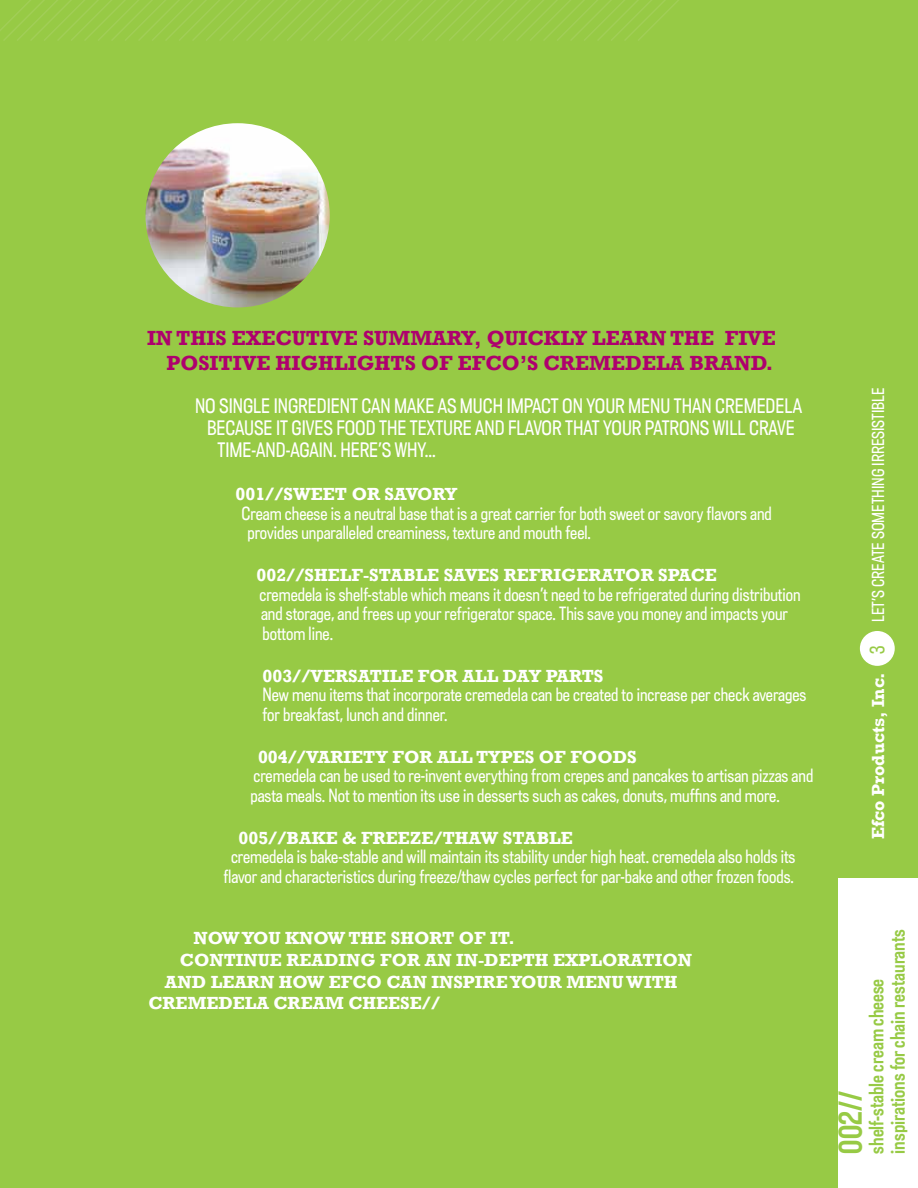
<style>
.page{position:relative;width:918px;height:1188px;background:#97ca45}
.page>*{position:absolute;margin:0;border:0;box-sizing:border-box;transform-origin:0 0}
.t1{font:500 28.5px "Vibration Cond";color:#97ca45}
.t2{font:700 21px/25.2px "Rockwell";color:#ae006e}
.t3{font:700 18px/21.6px "Rockwell";color:#fff}
.t4{font:300 18px "Vibration Cond";color:#fff}
.t5{font:500 18px/21.6px "Vibration Cond";color:#97ca45}
.t6{font:300 16.5px/19.8px "Vibration Cond";color:#fff}
.t7{font:300 15px "Vibration Cond";color:#fff}
.s1{font-family:"Vibration Cond";font-weight:300;color:#97ca45}
</style>
<div class="page">
<div style="left:838px;top:879px;width:80px;height:309px;background:#fff"></div>
<svg style="left:0;top:0;width:679px;height:41px"></svg>
<div style="left:860px;top:631px;width:35px;height:35px;background:#fff;border-radius:50%"></div>
<img style="left:146px;top:123px;width:184px;height:184px;border-radius:92px">
<p class="t2" style="left:166px;top:325px;width:611px;text-indent:-19px">IN THIS EXECUTIVE SUMMARY, QUICKLY LEARN THE FIVE<br>POSITIVE HIGHLIGHTS</p>
<p class="t2" style="left:421px;top:351px;width:68px">OF EFCO</p>
<p class="t2" style="left:520px;top:351px;width:255px">’S CREMEDELA BRAND.</p>
<p class="t4" style="left:195px;top:394px;width:609px">NO SINGLE INGREDIENT CAN MAKE AS MUCH IMPACT ON YOUR MENU THAN CREMEDELA</p>
<p class="t4" style="left:207px;top:415px;width:589px">BECAUSE IT GIVES FOOD THE TEXTURE AND FLAVOR THAT YOUR PATRONS WILL CRAVE</p>
<p class="t4" style="left:218px;top:437px;width:220px">TIME-AND-AGAIN. HERE’S WHY...</p>
<p class="t3" style="left:236px;top:483px;width:224px">001//SWEET OR SAVORY</p>
<p class="t6" style="left:248px;top:503px;width:526px;text-indent:-6px">Cream cheese is a neutral base that is a great carrier for both sweet or savory flavors and provides unparalleled creaminess, texture and mouth feel.</p>
<p class="t3" style="left:256px;top:564px;width:462px">002//SHELF-STABLE SAVES REFRIGERATOR SPACE</p>
<p class="t6" style="left:260px;top:584px;width:543px">cremedela is shelf-stable which means it doesn’t need to be refrigerated during distribution and storage, and frees up your refrigerator space. This save you money and impacts your bottom line.</p>
<p class="t3" style="left:262px;top:665px;width:331px">003//VERSATILE FO R ALL DAY PARTS</p>
<p class="t6" style="left:262px;top:684px;width:545px">New menu items that incorporate cremedela can be created to increase per check averages for breakfast, lunch and dinner.</p>
<p class="t3" style="left:258px;top:746px;width:328px">004//VARIETY FOR ALL TYPES OF FOO</p>
<p class="t3" style="left:613px;top:746px;width:24px">DS</p>
<p class="t6" style="left:250px;top:765px;width:564px">cremedela can be used to re-invent everything from crepes and pancakes to artisan pizzas and pasta meals. Not to mention its use in desserts such as cakes, donuts, muffins and more.</p>
<p class="t3" style="left:238px;top:827px;width:336px">005//BAKE &amp; FREEZE/THAW STABLE</p>
<p class="t6" style="left:223px;top:846px;width:573px;text-align:center">cremedela is bake-stable and will maintain its stability under high heat. cremedela also holds its flavor and characteristics during freeze/thaw cycles perfect for par-bake and other frozen foods.</p>
<p class="t3" style="left:194px;top:928px;width:211px">NOW YOU KNOW THE SHO</p>
<p class="t3" style="left:429px;top:928px;width:87px">RT OF IT.</p>
<p class="t3" style="left:180px;top:949px;width:514px">CONTINUE READING FOR AN IN-DEPTH EXPLORATION</p>
<p class="t3" style="left:165px;top:971px;width:191px">AND LEARN HOW EFCO</p>
<p class="t3" style="left:148px;top:971px;width:517px;text-indent:238px">CAN INSPIRE YOUR MENU WITH<br>CREMEDELA CREAM CHEESE//</p>
<p class="t7" style="left:868px;top:622px;width:236px;rotate:-90deg">LET’S CREATE SOMETHING IRRESISTIBLE</p>
<p class="t3" style="left:867px;top:839px;width:195px;rotate:-90deg">Efco Products, Inc. <span class="s1">3</span></p>
<p class="t5" style="left:865px;top:1154px;width:226px;rotate:-90deg">shelf-stable cream cheese inspirations for chain restaurants</p>
<h1 class="t1" style="left:831px;top:1154px;width:64px;rotate:-90deg">002//</h1>
</div>
